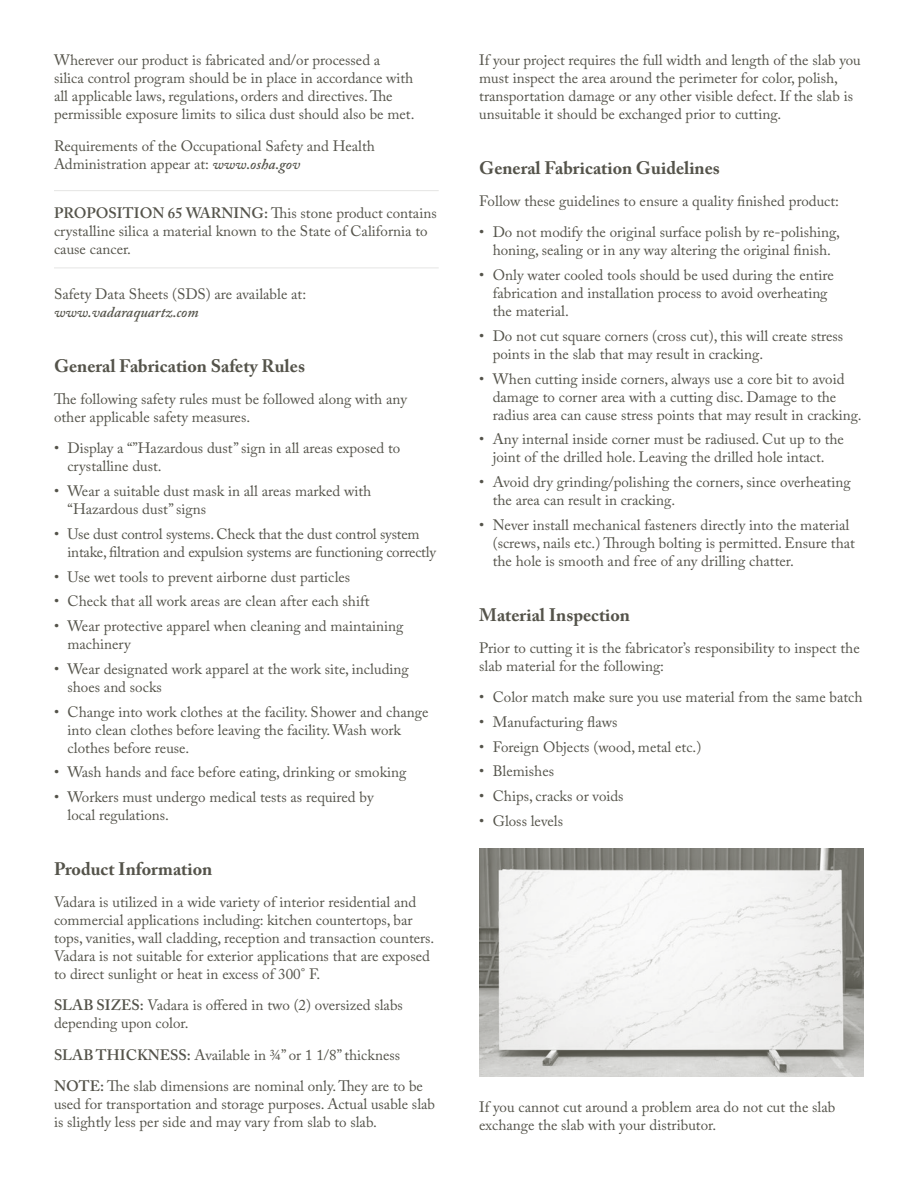
<style>
.page{position:relative;width:918px;height:1188px;background:#fff}
.page>*{position:absolute;margin:0;border:0;box-sizing:border-box;transform-origin:0 0}
.t1{font:700 18px "Adobe Caslon Pro";color:#54534a}
.t2{font:15px/18px "Adobe Caslon Pro";color:#54534a}
.t3{font:italic 600 15px "Adobe Caslon Pro";color:#54534a}
.s1{font-weight:600;font-style:italic}
.s2{font-weight:600}
</style>
<div class="page">
<hr style="left:54px;top:190px;width:385px;height:1px;background:#e5e5e4">
<hr style="left:54px;top:268px;width:385px;height:1px;background:#e5e5e4">
<img style="left:479px;top:849px;width:385px;height:228px">
<p class="t2" style="left:54px;top:51px;width:362px">Wherever our product is fabricated and/or processed a<br>silica control program should be in place in accordance with all applicable laws, regulations, orders and directives. The permissible exposure limits to silica dust should also be met.</p>
<p class="t2" style="left:54px;top:136px;width:323px">Requirements of the Occupational Safety and Health<br>Administration appear at: <span class="s1">www.osha.gov</span></p>
<p class="t2" style="left:54px;top:204px;width:384px"><span class="s2">PROPOSITION 65 WARNING:</span> This stone product contains crystalline silica a material known to the State of California to cause cancer.</p>
<p class="t2" style="left:54px;top:285px;width:254px">Safety Data Sheets (SDS) are available at:</p>
<p class="t3" style="left:54px;top:303px;width:146px">www.vadaraquartz.com</p>
<p class="t1" style="left:54px;top:356px;width:252px">General Fabrication Safety Rules</p>
<p class="t2" style="left:54px;top:390px;width:354px">The following safety rules must be followed along with any other applicable safety measures.</p>
<p class="t2" style="left:68px;top:439px;width:334px;text-indent:-14px">• Display a “”Hazardous dust” sign in all areas exposed to crystalline dust.</p>
<p class="t2" style="left:68px;top:482px;width:305px;text-indent:-14px">• Wear a suitable dust mask in all areas marked with “Hazardous dust” signs</p>
<p class="t2" style="left:68px;top:525px;width:370px;text-indent:-14px">• Use dust control systems. Check that the dust control system intake, filtration and expulsion systems are functioning correctly</p>
<p class="t2" style="left:54px;top:567px;width:298px">• Use wet tools to prevent airborne dust particles</p>
<p class="t2" style="left:54px;top:592px;width:317px">• Check that all work areas are clean after each shift</p>
<p class="t2" style="left:68px;top:617px;width:337px;text-indent:-14px">• Wear protective apparel when cleaning and maintaining machinery</p>
<p class="t2" style="left:68px;top:660px;width:343px;text-indent:-14px">• Wear designated work apparel at the work site, including shoes and socks</p>
<p class="t2" style="left:68px;top:702px;width:362px;text-indent:-14px">• Change into work clothes at the facility. Shower and change into clean clothes before leaving the facility. Wash work clothes before reuse.</p>
<p class="t2" style="left:54px;top:763px;width:354px">• Wash hands and face before eating, drinking or smoking</p>
<p class="t2" style="left:68px;top:788px;width:308px;text-indent:-14px">• Workers must undergo medical tests as required by local regulations.</p>
<p class="t1" style="left:54px;top:859px;width:160px">Product Information</p>
<p class="t2" style="left:54px;top:893px;width:382px">Vadara is utilized in a wide variety of interior residential and commercial applications including: kitchen countertops, bar tops, vanities, wall cladding, reception and transaction counters.<br>Vadara is not suitable for exterior applications that are exposed to direct sunlight or heat in excess of 300° F.</p>
<p class="t2" style="left:54px;top:996px;width:350px"><span class="s2">SLAB SIZES:</span> Vadara is offered in two (2) oversized slabs depending upon color.</p>
<p class="t2" style="left:54px;top:1039px;width:371px;line-height:31.5px"><span class="s2">SLAB THICKNESS:</span> Available in ¾” or 1 1/8” thickness<br><span class="s2">NOTE:</span> The slab dimensions are nominal only. They are to be</p>
<p class="t2" style="left:54px;top:1095px;width:383px">used for transportation and storage purposes. Actual usable slab is slightly less per side and may vary from slab to slab.</p>
<p class="t2" style="left:479px;top:51px;width:383px">If your project requires the full width and length of the slab you must inspect the area around the perimeter for color, polish, transportation damage or any other visible defect. If the slab is unsuitable it should be exchanged prior to cutting.</p>
<p class="t1" style="left:479px;top:158px;width:242px">General Fabrication Guidelines</p>
<p class="t2" style="left:479px;top:192px;width:361px">Follow these guidelines to ensure a quality finished product:</p>
<p class="t2" style="left:479px;top:223px;width:362px;text-align:center">• Do not modify the original surface polish by re-polishing, honing, sealing or in any way altering the original finish.</p>
<p class="t2" style="left:493px;top:266px;width:343px;text-indent:-14px">• Only water cooled tools should be used during the entire fabrication and installation process to avoid overheating the material.</p>
<p class="t2" style="left:493px;top:327px;width:352px;text-indent:-14px">• Do not cut square corners (cross cut), this will create stress points in the slab that may result in cracking.</p>
<p class="t2" style="left:493px;top:369px;width:370px;text-indent:-14px">• When cutting inside corners, always use a core bit to avoid damage to corner area with a cutting disc. Damage to the radius area can cause stress points that may result in cracking.</p>
<p class="t2" style="left:479px;top:430px;width:366px;text-align:center">• Any internal inside corner must be radiused. Cut up to the joint of the drilled hole. Leaving the drilled hole intact.</p>
<p class="t2" style="left:493px;top:473px;width:359px;text-indent:-14px">• Avoid dry grinding/polishing the corners, since overheating the area can result in cracking.</p>
<p class="t2" style="left:493px;top:516px;width:364px;text-indent:-14px">• Never install mechanical fasteners directly into the material (screws, nails etc.) Through bolting is permitted. Ensure that the hole is smooth and free of any drilling chatter.</p>
<p class="t1" style="left:479px;top:604px;width:152px">Material Inspection</p>
<p class="t2" style="left:479px;top:639px;width:382px">Prior to cutting it is the fabricator’s responsibility to inspect the slab material for the following:</p>
<p class="t2" style="left:479px;top:688px;width:385px">• Color match make sure you use material from the same batch</p>
<p class="t2" style="left:479px;top:713px;width:140px">• Manufacturing flaws</p>
<p class="t2" style="left:479px;top:738px;width:224px">• Foreign Objects (wood, metal etc.)</p>
<p class="t2" style="left:479px;top:762px;width:76px">• Blemishes</p>
<p class="t2" style="left:479px;top:787px;width:146px">• Chips, cracks or voids</p>
<p class="t2" style="left:479px;top:812px;width:85px">• Gloss levels</p>
<p class="t2" style="left:479px;top:1098px;width:358px">If you cannot cut around a problem area do not cut the slab exchange the slab with your distributor.</p>
</div>
